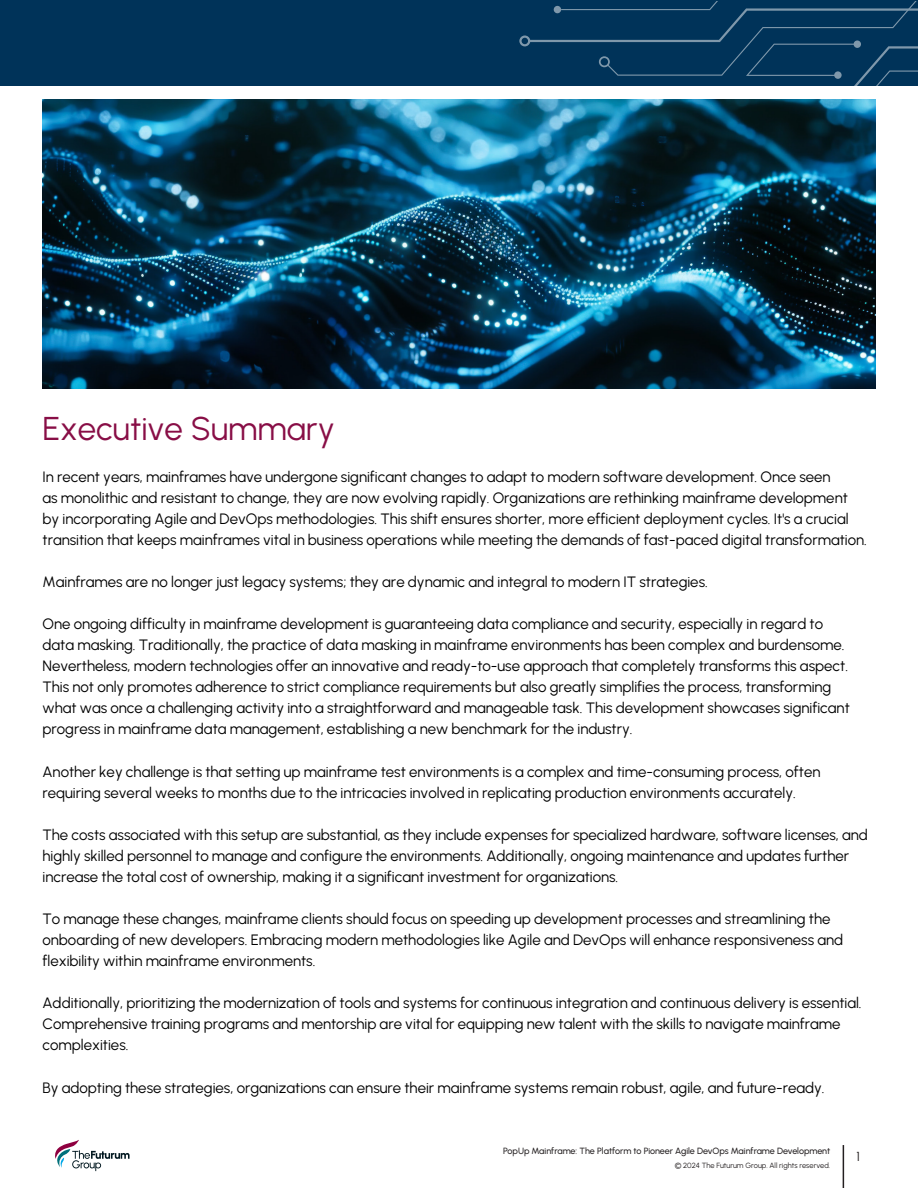
<style>
.page{position:relative;width:918px;height:1188px;background:#fff}
.page>*{position:absolute;margin:0;border:0;box-sizing:border-box;transform-origin:0 0}
.WH_Introduction_Header{font:33px "Urbanist";color:#880e46}
.footnote{font:15px/21px "Urbanist";color:#000001}
.t1{font:13.05px "Urbanist";color:#231f20}
.t2{font:500 9px "Urbanist";letter-spacing:-.005em;color:#231f20}
.t3{font:7.5px "Urbanist";color:#231f20}
</style>
<div class="page">
<div style="left:0;top:0;width:918px;height:85px;background:#003359"></div>
<svg style="left:519px;top:2px;width:399px;height:84px"></svg>
<svg style="left:55px;top:1140px;width:75px;height:31px"></svg>
<hr style="left:843px;top:1145px;width:1px;height:43px;background:#231f20">
<img style="left:43px;top:99px;width:832px;height:289px">
<p class="WH_Introduction_Header" style="left:43px;top:407px;width:294px">Executive Summary</p>
<p class="footnote" style="left:43px;top:466px;width:826px">In recent years, mainframes have undergone significant changes to adapt to modern software development. Once seen<br>as monolithic and resistant to change, they are now evolving rapidly. Organizations are rethinking mainframe development by incorporating Agile and DevOps methodologies. This shift ensures shorter, more efficient deployment cycles. It's a crucial transition that keeps mainframes vital in business operations while meeting the demands of fast-paced digital transformation.</p>
<p class="footnote" style="left:43px;top:571px;width:667px">Mainframes are no longer just legacy systems; they are dynamic and integral to modern IT strategies.</p>
<p class="footnote" style="left:43px;top:613px;width:809px">One ongoing difficulty in mainframe development is guaranteeing data compliance and security, especially in regard to data masking. Traditionally, the practice of data masking in mainframe environments has been complex and burdensome.<br>Nevertheless, modern technologies offer an innovative and ready-to-use approach that completely transforms this aspect.<br>This not only promotes adherence to strict compliance requirements but also greatly simplifies the process, transforming what was once a challenging activity into a straightforward and manageable task. This development showcases significant progress in mainframe data management, establishing a new benchmark for the industry.</p>
<p class="footnote" style="left:43px;top:760px;width:780px">Another key challenge is that setting up mainframe test environments is a complex and time-consuming process, often requiring several weeks to months due to the intricacies involved in replicating production environments accurately.</p>
<p class="footnote" style="left:43px;top:824px;width:827px">The costs associated with this setup are substantial, as they include expenses for specialized hardware, software licenses, and highly skilled personnel to manage and configure the environments. Additionally, ongoing maintenance and updates further increase the total cost of ownership, making it a significant investment for organizations.</p>
<p class="footnote" style="left:43px;top:908px;width:802px">To manage these changes, mainframe clients should focus on speeding up development processes and streamlining the onboarding of new developers. Embracing modern methodologies like Agile and DevOps will enhance responsiveness and flexibility within mainframe environments.</p>
<p class="footnote" style="left:43px;top:992px;width:821px">Additionally, prioritizing the modernization of tools and systems for continuous integration and continuous delivery is essential.<br>Comprehensive training programs and mentorship are vital for equipping new talent with the skills to navigate mainframe complexities.</p>
<p class="footnote" style="left:43px;top:1077px;width:784px">By adopting these strategies, organizations can ensure their mainframe systems remain robust, agile, and future-ready.</p>
<p class="t2" style="left:503px;top:1144px;width:329px">PopUp Mainframe: The Platform to Pioneer Agile DevOps Mainframe Development</p>
<p class="t3" style="left:675px;top:1160px;width:157px">© 2024 The Futurum Group. All rights reserved.</p>
<p class="t1" style="left:856px;top:1148px;width:5px">1</p>
</div>
